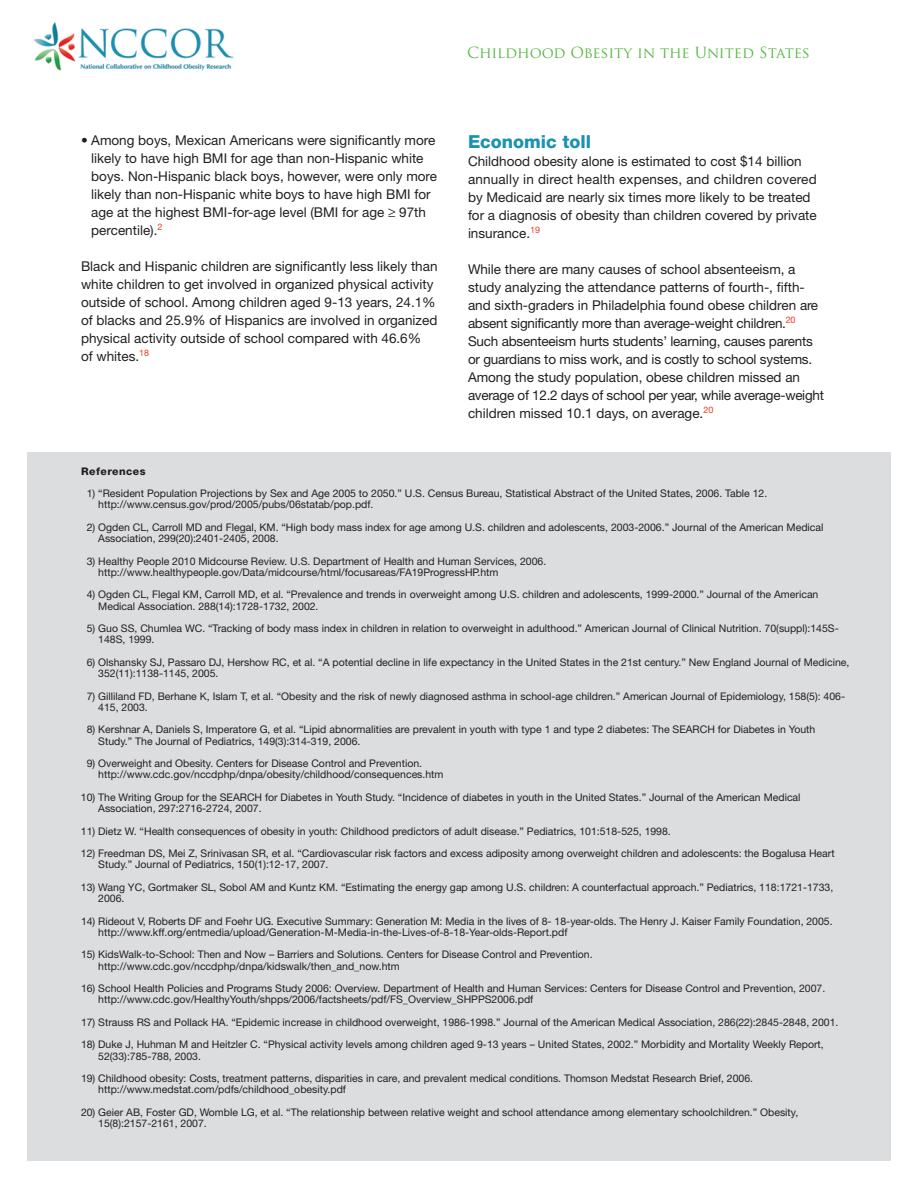
<style>
.page{position:relative;width:918px;height:1188px;background:#fff}
.page>*{position:absolute;margin:0;border:0;box-sizing:border-box;transform-origin:0 0}
.t1{font:800 18px "Helvetica Neue";color:#1b92b2}
.t2{font:15px "Trajan Pro";letter-spacing:-.01em;color:#5aba47}
.t3{font:13.5px/18px "Helvetica Neue";color:#231f20}
.t4{font:10.5px/11.2px "Helvetica Neue";color:#231f20}
.t5{font:800 10.5px "Helvetica Neue";letter-spacing:.05em;color:#231f20}
</style>
<div class="page">
<img style="left:33px;top:22px;width:201px;height:49px">
<div style="left:27px;top:452px;width:864px;height:709px;background:#dcdddf"></div>
<p class="t3" style="left:91px;top:132px;width:347px;text-indent:-10px">• Among boys, Mexican Americans were significantly more likely to have high BMI for age than non-Hispanic white boys. Non-Hispanic black boys, however, were only more likely than non-Hispanic white boys to have high BMI for age at the highest BMI-for-age level (BMI for age ≥ 97th percentile).<sup>2</sup></p>
<p class="t3" style="left:81px;top:258px;width:358px">Black and Hispanic children are significantly less likely than white children to get involved in organized physical activity outside of school. Among children aged 9-13 years, 24.1% of blacks and 25.9% of Hispanics are involved in organized physical activity outside of school compared with 46.6%<br>of whites.<sup>18</sup></p>
<h2 class="t2" style="left:467px;top:47px;width:344px">Childhood Obesity in the United States</h2>
<h1 class="t1" style="left:468px;top:135px;width:125px">Economic toll</h1>
<p class="t3" style="left:468px;top:153px;width:350px">Childhood obesity alone is estimated to cost $14 billion annually in direct health expenses, and children covered by Medicaid are nearly six times more likely to be treated for a diagnosis of obesity than children covered by private insurance.<sup>19</sup></p>
<p class="t3" style="left:468px;top:261px;width:357px">While there are many causes of school absenteeism, a study analyzing the attendance patterns of fourth-, fifth&shy;and sixth-graders in Philadelphia found obese children are absent significantly more than average-weight children.<sup>20<br></sup>Such absenteeism hurts students’ learning, causes parents or guardians to miss work, and is costly to school systems.<br>Among the study population, obese children missed an average of 12.2 days of school per year, while average-weight children missed 10.1 days, on average.<sup>20</sup></p>
<p class="t5" style="left:81px;top:467px;width:66px">References</p>
<p class="t4" style="left:98px;top:489px;width:671px;text-indent:-11px">1) “Resident Population Projections by Sex and Age 2005 to 2050.” U.S. Census Bureau, Statistical Abstract of the United States, 2006. Table 12. http://www.census.gov/prod/2005/pubs/06statab/pop.pdf.</p>
<p class="t4" style="left:98px;top:523px;width:727px;text-indent:-11px">2) Ogden CL, Carroll MD and Flegal, KM. “High body mass index for age among U.S. children and adolescents, 2003-2006.” Journal of the American Medical<br>Association, 299(20):2401-2405, 2008.</p>
<p class="t4" style="left:98px;top:556px;width:450px;text-indent:-11px">3) Healthy People 2010 Midcourse Review. U.S. Department of Health and Human Services, 2006. http://www.healthypeople.gov/Data/midcourse/html/focusareas/FA19ProgressHP.htm</p>
<p class="t4" style="left:98px;top:590px;width:722px;text-indent:-11px">4) Ogden CL, Flegal KM, Carroll MD, et al. “Prevalence and trends in overweight among U.S. children and adolescents, 1999-2000.” Journal of the American<br>Medical Association. 288(14):1728-1732, 2002.</p>
<p class="t4" style="left:98px;top:624px;width:742px;text-indent:-11px">5) Guo SS, Chumlea WC. “Tracking of body mass index in children in relation to overweight in adulthood.” American Journal of Clinical Nutrition. 70(suppl):145S-<br>148S, 1999.</p>
<p class="t4" style="left:98px;top:658px;width:753px;text-indent:-11px">6) Olshansky SJ, Passaro DJ, Hershow RC, et al. “A potential decline in life expectancy in the United States in the 21st century.” New England Journal of Medicine,<br>352(11):1138-1145, 2005.</p>
<p class="t4" style="left:98px;top:691px;width:748px;text-indent:-11px">7) Gilliland FD, Berhane K, Islam T, et al. “Obesity and the risk of newly diagnosed asthma in school-age children.” American Journal of Epidemiology, 158(5): 406-<br>415, 2003.</p>
<p class="t4" style="left:98px;top:725px;width:719px;text-indent:-11px">8) Kershnar A, Daniels S, Imperatore G, et al. “Lipid abnormalities are prevalent in youth with type 1 and type 2 diabetes: The SEARCH for Diabetes in Youth<br>Study.” The Journal of Pediatrics, 149(3):314-319, 2006.</p>
<p class="t4" style="left:98px;top:759px;width:347px;text-indent:-11px">9) Overweight and Obesity. Centers for Disease Control and Prevention. http://www.cdc.gov/nccdphp/dnpa/obesity/childhood/consequences.htm</p>
<p class="t4" style="left:98px;top:793px;width:704px;text-indent:-17px">10) The Writing Group for the SEARCH for Diabetes in Youth Study. “Incidence of diabetes in youth in the United States.” Journal of the American Medical<br>Association, 297:2716-2724, 2007.</p>
<p class="t4" style="left:81px;top:826px;width:591px">11) Dietz W. “Health consequences of obesity in youth: Childhood predictors of adult disease.” Pediatrics, 101:518-525, 1998.</p>
<p class="t4" style="left:98px;top:849px;width:738px;text-indent:-17px">12) Freedman DS, Mei Z, Srinivasan SR, et al. “Cardiovascular risk factors and excess adiposity among overweight children and adolescents: the Bogalusa Heart<br>Study.” Journal of Pediatrics, 150(1):12-17, 2007.</p>
<p class="t4" style="left:98px;top:883px;width:737px;text-indent:-17px">13) Wang YC, Gortmaker SL, Sobol AM and Kuntz KM. “Estimating the energy gap among U.S. children: A counterfactual approach.” Pediatrics, 118:1721-1733,<br>2006.</p>
<p class="t4" style="left:98px;top:916px;width:736px;text-indent:-17px">14) Rideout V, Roberts DF and Foehr UG. Executive Summary: Generation M: Media in the lives of 8- 18-year-olds. The Henry J. Kaiser Family Foundation, 2005. http://www.kff.org/entmedia/upload/Generation-M-Media-in-the-Lives-of-8-18-Year-olds-Report.pdf</p>
<p class="t4" style="left:98px;top:950px;width:496px;text-indent:-17px">15) KidsWalk-to-School: Then and Now – Barriers and Solutions. Centers for Disease Control and Prevention. http://www.cdc.gov/nccdphp/dnpa/kidswalk/then_and_now.htm</p>
<p class="t4" style="left:98px;top:984px;width:729px;text-indent:-17px">16) School Health Policies and Programs Study 2006: Overview. Department of Health and Human Services: Centers for Disease Control and Prevention, 2007. http://www.cdc.gov/HealthyYouth/shpps/2006/factsheets/pdf/FS_Overview_SHPPS2006.pdf</p>
<p class="t4" style="left:81px;top:1018px;width:759px">17) Strauss RS and Pollack HA. “Epidemic increase in childhood overweight, 1986-1998.” Journal of the American Medical Association, 286(22):2845-2848, 2001.</p>
<p class="t4" style="left:98px;top:1040px;width:727px;text-indent:-17px">18) Duke J, Huhman M and Heitzler C. “Physical activity levels among children aged 9-13 years – United States, 2002.” Morbidity and Mortality Weekly Report,<br>52(33):785-788, 2003.</p>
<p class="t4" style="left:98px;top:1074px;width:656px;text-indent:-17px">19) Childhood obesity: Costs, treatment patterns, disparities in care, and prevalent medical conditions. Thomson Medstat Research Brief, 2006. http://www.medstat.com/pdfs/childhood_obesity.pdf</p>
<p class="t4" style="left:98px;top:1108px;width:702px;text-indent:-17px">20) Geier AB, Foster GD, Womble LG, et al. “The relationship between relative weight and school attendance among elementary schoolchildren.” Obesity,<br>15(8):2157-2161, 2007.</p>
</div>
